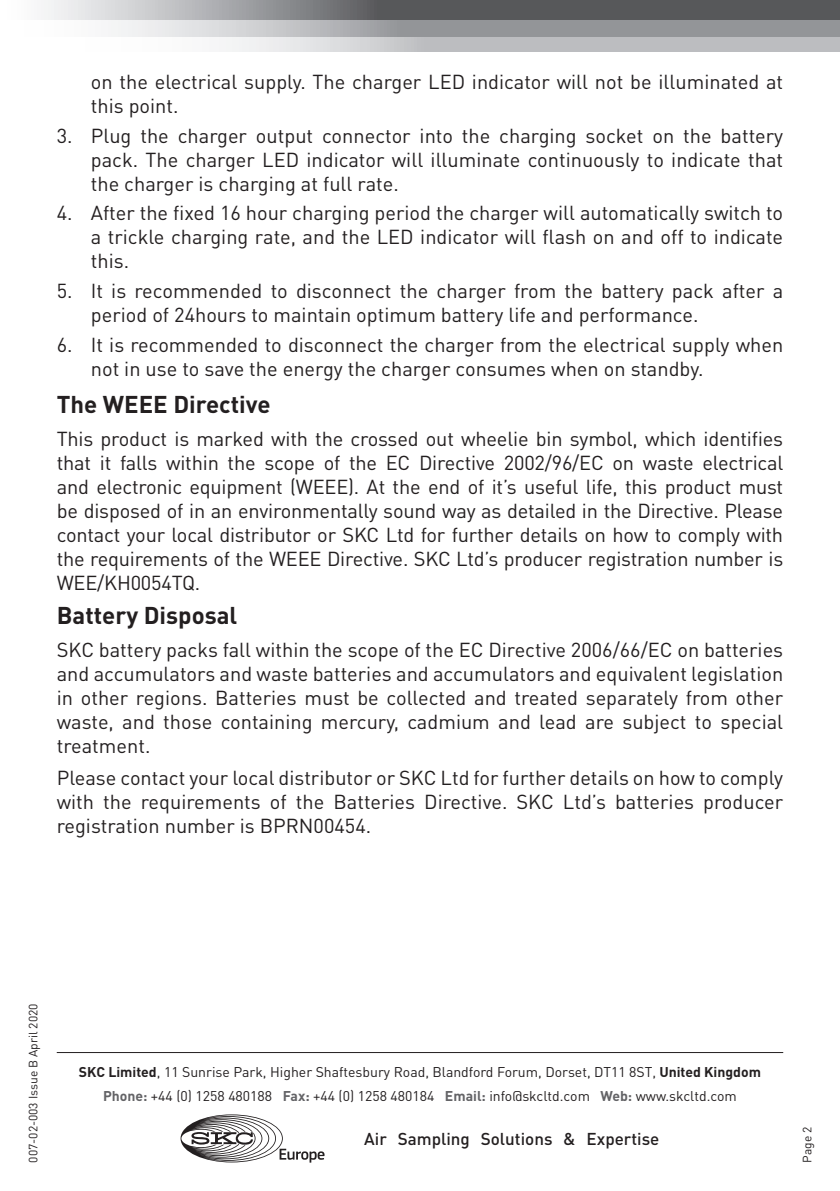
<style>
.page{position:relative;width:840px;height:1191px;background:#fff}
.page>*{position:absolute;margin:0;border:0;box-sizing:border-box;transform-origin:0 0}
.Body_Title{font:700 24px "DIN Pro";color:#231f20}
.Plain_Body_Text{font:20px/24px "DIN Pro";color:#231f20;text-align:justify}
.Plain_Body_Text-2{font:500 17px "DIN Pro";color:#231f20}
.t1{font:14px "DIN Pro";color:#231f20}
.t2{font:12px "DIN Pro";color:#231f20}
.s1{font-weight:700}
.s2{font-weight:700;color:#636366}
</style>
<div class="page">
<svg style="left:111px;top:36px;width:728px;height:15px"></svg>
<svg style="left:111px;top:20px;width:728px;height:16px;background:#a9abad"></svg>
<svg style="left:44px;top:0;width:795px;height:20px;background:#7b7c7e"></svg>
<hr style="left:57px;top:1052px;width:725px;height:1px;background:#231f20">
<svg style="left:180px;top:1114px;width:144px;height:48px"></svg>
<p class="Plain_Body_Text" style="left:91px;top:69px;width:693px">on the electrical supply. The charger LED indicator will not be illuminated at this point.</p>
<p class="Plain_Body_Text" style="left:91px;top:123px;width:693px;text-indent:-34px">3. Plug the charger output connector into the charging socket on the battery pack. The charger LED indicator will illuminate continuously to indicate that the charger is charging at full rate.</p>
<p class="Plain_Body_Text" style="left:91px;top:200px;width:693px;text-indent:-34px">4. After the fixed 16 hour charging period the charger will automatically switch to a trickle charging rate, and the LED indicator will flash on and off to indicate this.</p>
<p class="Plain_Body_Text" style="left:91px;top:278px;width:693px;text-indent:-34px">5. It is recommended to disconnect the charger from the battery pack after a period of 24hours to maintain optimum battery life and performance.</p>
<p class="Plain_Body_Text" style="left:91px;top:332px;width:693px;text-indent:-34px">6. It is recommended to disconnect the charger from the electrical supply when not in use to save the energy the charger consumes when on standby.</p>
<p class="Body_Title" style="left:57px;top:388px;width:215px">The WEEE Directive</p>
<p class="Plain_Body_Text" style="left:57px;top:425px;width:727px">This product is marked with the crossed out wheelie bin symbol, which identifies that it falls within the scope of the EC Directive 2002/96/EC on waste electrical and electronic equipment (WEEE). At the end of it’s useful life, this product must be disposed of in an environmentally sound way as detailed in the Directive. Please contact your local distributor or SKC Ltd for further details on how to comply with the requirements of the WEEE Directive. SKC Ltd’s producer registration number is WEE/KH0054TQ.</p>
<p class="Body_Title" style="left:57px;top:599px;width:182px">Battery Disposal</p>
<p class="Plain_Body_Text" style="left:57px;top:636px;width:727px">SKC battery packs fall within the scope of the EC Directive 2006/66/EC on batteries and accumulators and waste batteries and accumulators and equivalent legislation in other regions. Batteries must be collected and treated separately from other waste, and those containing mercury, cadmium and lead are subject to special treatment.</p>
<p class="Plain_Body_Text" style="left:57px;top:765px;width:727px">Please contact your local distributor or SKC Ltd for further details on how to comply with the requirements of the Batteries Directive. SKC Ltd’s batteries producer registration number is BPRN00454.</p>
<p class="t2" style="left:25px;top:1162px;width:161px;rotate:-90deg">007-02-003 Issue B April 2020</p>
<p class="t1" style="left:79px;top:1062px;width:683px"><span class="s1">SKC Limited</span>, 11 Sunrise Park, Higher Shaftesbury Road, Blandford Forum, Dorset, DT11 8ST, <span class="s1">United Kingdom</span></p>
<p class="t1" style="left:103px;top:1086px;width:635px"><span class="s2">Phone:</span> +44 (0) 1258 480188 <span class="s2">Fax:</span> +44 (0) 1258 480184 <span class="s2">Email:</span> info@skcltd.com <span class="s2">Web:</span> www.skcltd.com</p>
<p class="Plain_Body_Text-2" style="left:364px;top:1127px;width:296px">Air Sampling Solutions &amp; Expertise</p>
<p class="t2" style="left:798px;top:1162px;width:37px;rotate:-90deg">Page 2</p>
</div>
